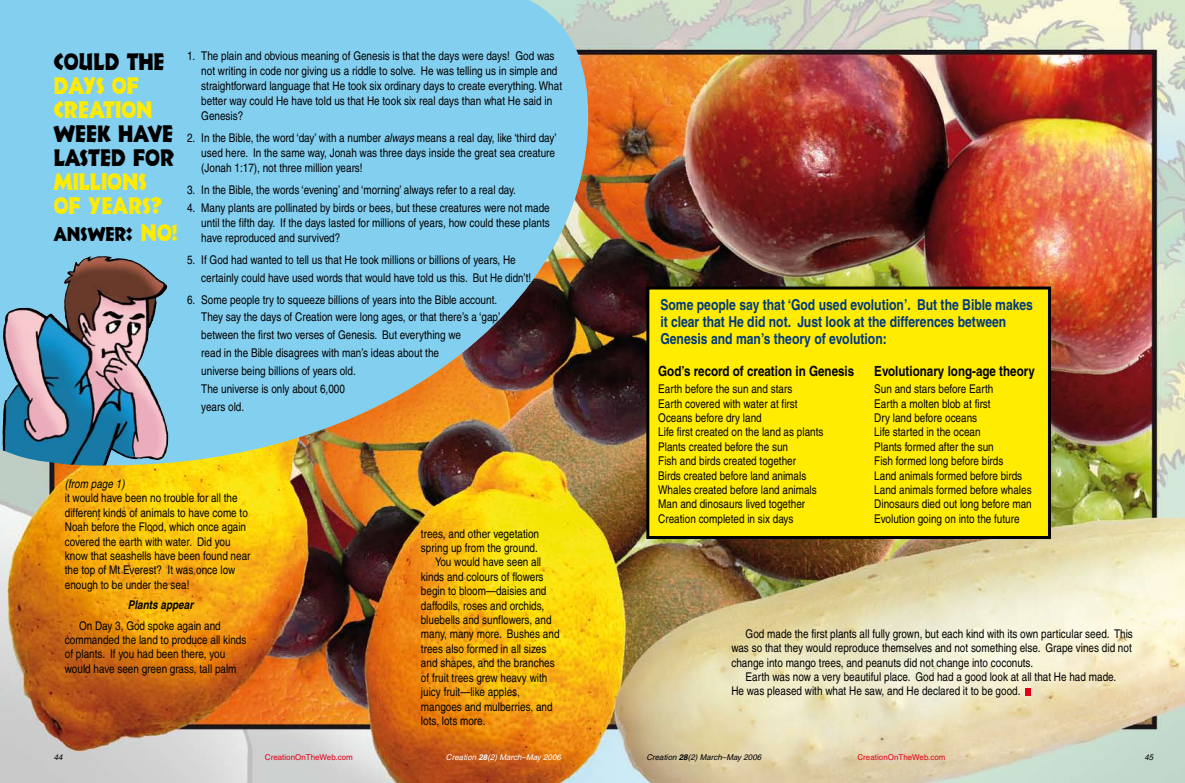
<style>
.page{position:relative;width:1185px;height:783px;background:#fff}
.page>*{position:absolute;margin:0;border:0;box-sizing:border-box;transform-origin:0 0}
.t1{font:24px/24px "Informal 011 BT";color:#ffec00;scale:.83 1}
.t2{font:24px/24px "Informal 011 BT";color:#000;scale:.83 1}
.t3{font:20px "Informal 011 BT";color:#000;scale:.83 1}
.t4{font:700 15px/17px "Helvetica";color:#003882;scale:.81 1}
.t5{font:700 14px "Helvetica";color:#000;scale:.83 1}
.t6{font:12px/14.4px "Helvetica";color:#000;scale:.83 1}
.t7{font:italic 700 12px "Helvetica";color:#000;scale:.83 1}
.t8{font:italic 12px "Helvetica";color:#000;scale:.83 1}
.t9{font:8px "Helvetica";color:#e2001a}
.t10{font:italic 8px "Helvetica";color:#000}
.t11{font:italic 8px "Helvetica";color:#fff}
.s1{font-family:"Kabel IT Cby BT";font-weight:900}
.s2{font-size:24px;color:#ffec00}
.s3{font-style:italic}
.s4{font-weight:700}
</style>
<div class="page">
<img style="left:0;top:0;width:1185px;height:782px">
<svg style="left:0;top:0;width:588px;height:465px;fill:#83cff0"></svg>
<div style="left:648px;top:288px;width:401px;height:249px;background:#ffec00"></div>
<div style="left:646px;top:286px;width:405px;height:253px;border:3px solid #000"></div>
<img style="left:110px;top:258px;width:57px;height:116px">
<div style="left:1025px;top:687px;width:6px;height:8px;background:#e2001a"></div>
<h1 class="t2" style="left:54px;top:50px;width:135px">COULD THE</h1>
<h1 class="t1" style="left:54px;top:74px;width:121px">DAYS OF<br>CREATION</h1>
<h1 class="t2" style="left:54px;top:122px;width:147px">WEEK HAVE<br>LASTED FOR</h1>
<h1 class="t1" style="left:54px;top:170px;width:131px">MILLIONS<br>OF YEARS<span class="s1">?</span></h1>
<h2 class="t3" style="left:54px;top:221px;width:150px">ANSWER: <span class="s2">NO!</span></h2>
<p class="t6" style="left:201px;top:49px;width:436px;line-height:15px;text-indent:-14px">1. The plain and obvious meaning of Genesis is that the days were days! God was not writing in code nor giving us a riddle to solve. He was telling us in simple and straightforward language that He took six ordinary days to create everything. What better way could He have told us that He took six real days than what He said in Genesis?</p>
<p class="t6" style="left:201px;top:130px;width:430px;line-height:15px;text-indent:-14px">2. In the Bible, the word ‘day’ with a number <span class="s3">always</span> means a real day, like ‘third day’ used here. In the same way, Jonah was three days inside the great sea creature (Jonah 1:17), not three million years!</p>
<p class="t6" style="left:187px;top:183px;width:398px">3. In the Bible, the words ‘evening’ and ‘morning’ always refer to a real day.</p>
<p class="t6" style="left:201px;top:200px;width:421px;line-height:15px;text-align:justify;text-indent:-14px">4. Many plants are pollinated by birds or bees, but these creatures were not made until the fifth day. If the days lasted for millions of years, how could these plants have reproduced and survived?</p>
<p class="t6" style="left:201px;top:251px;width:399px;line-height:17.8px;text-indent:-14px">5. If God had wanted to tell us that He took millions or billions of years, He certainly could have used words that would have told us this. But He didn’t!</p>
<p class="t6" style="left:201px;top:290px;width:362px;line-height:17.8px;text-indent:-14px">6. Some people try to squeeze billions of years into the Bible account.<br>They say the days of Creation were long ages, or that there’s a ‘gap’ between the first two verses of Genesis. But everything we<br>read in the Bible disagrees with man’s ideas about the<br>universe being billions of years old.<br>The universe is only about 6,000<br>years old.</p>
<p class="t8" style="left:65px;top:476px;width:74px">(from page 1)</p>
<p class="t6" style="left:65px;top:491px;width:225px">it would have been no trouble for all the different kinds of animals to have come to Noah before the Flood, which once again covered the earth with water. Did you know that seashells have been found near the top of Mt Everest? It was once low enough to be under the sea!</p>
<p class="t7" style="left:128px;top:597px;width:80px">Plants appear</p>
<p class="t6" style="left:65px;top:618px;width:220px;text-indent:14px">On Day 3, God spoke again and commanded the land to produce all kinds of plants. If you had been there, you would have seen green grass, tall palm</p>
<p class="t6" style="left:421px;top:526px;width:144px">trees, and other vegetation</p>
<p class="t6" style="left:421px;top:540px;width:142px">spring up from the ground.</p>
<p class="t6" style="left:435px;top:555px;width:129px">You would have seen all</p>
<p class="t6" style="left:421px;top:569px;width:149px">kinds and colours of flowers</p>
<p class="t6" style="left:421px;top:583px;width:153px">begin to bloom—daisies and</p>
<p class="t6" style="left:421px;top:598px;width:150px">daffodils, roses and orchids,</p>
<p class="t6" style="left:421px;top:612px;width:159px">bluebells and sunflowers, and</p>
<p class="t6" style="left:421px;top:627px;width:168px">many, many more. Bushes and</p>
<p class="t6" style="left:421px;top:641px;width:153px">trees also formed in all sizes</p>
<p class="t6" style="left:421px;top:655px;width:163px">and shapes, and the branches</p>
<p class="t6" style="left:421px;top:670px;width:154px">of fruit trees grew heavy with</p>
<p class="t6" style="left:421px;top:684px;width:121px">juicy fruit—like apples,</p>
<p class="t6" style="left:421px;top:699px;width:160px">mangoes and mulberries, and</p>
<p class="t6" style="left:421px;top:713px;width:79px">lots, lots more.</p>
<p class="t4" style="left:660px;top:296px;width:462px">Some people say that ‘God used evolution’. But the Bible makes it clear that He did not. Just look at the differences between<br>Genesis and man’s theory of evolution:</p>
<p class="t5" style="left:658px;top:362px;width:238px">God’s record of creation in Genesis</p>
<p class="t5" style="left:874px;top:362px;width:195px">Evolutionary long-age theory</p>
<p class="t6" style="left:658px;top:381px;width:163px">Earth before the sun and stars</p>
<p class="t6" style="left:874px;top:381px;width:145px">Sun and stars before Earth</p>
<p class="t6" style="left:658px;top:396px;width:169px">Earth covered with water at first</p>
<p class="t6" style="left:874px;top:396px;width:142px">Earth a molten blob at first</p>
<p class="t6" style="left:658px;top:410px;width:126px">Oceans before dry land</p>
<p class="t6" style="left:874px;top:410px;width:126px">Dry land before oceans</p>
<p class="t6" style="left:658px;top:425px;width:201px">Life first created on the land as plants</p>
<p class="t6" style="left:874px;top:425px;width:130px">Life started in the ocean</p>
<p class="t6" style="left:658px;top:439px;width:158px">Plants created before the sun</p>
<p class="t6" style="left:874px;top:439px;width:146px">Plants formed after the sun</p>
<p class="t6" style="left:658px;top:453px;width:168px">Fish and birds created together</p>
<p class="t6" style="left:874px;top:453px;width:157px">Fish formed long before birds</p>
<p class="t6" style="left:658px;top:468px;width:180px">Birds created before land animals</p>
<p class="t6" style="left:874px;top:468px;width:180px">Land animals formed before birds</p>
<p class="t6" style="left:658px;top:482px;width:193px">Whales created before land animals</p>
<p class="t6" style="left:874px;top:482px;width:191px">Land animals formed before whales</p>
<p class="t6" style="left:658px;top:497px;width:179px">Man and dinosaurs lived together</p>
<p class="t6" style="left:874px;top:497px;width:191px">Dinosaurs died out long before man</p>
<p class="t6" style="left:658px;top:511px;width:165px">Creation completed in six days</p>
<p class="t6" style="left:874px;top:511px;width:177px">Evolution going on into the future</p>
<p class="t6" style="left:731px;top:626px;width:485px;text-align:justify;text-indent:14px">God made the first plants all fully grown, but each kind with its own particular seed. This was so that they would reproduce themselves and not something else. Grape vines did not change into mango trees, and peanuts did not change into coconuts.</p>
<p class="t6" style="left:731px;top:669px;width:465px;text-indent:14px">Earth was now a very beautiful place. God had a good look at all that He had made.<br>He was pleased with what He saw, and He declared it to be good.</p>
<p class="t10" style="left:54px;top:752px;width:10px">44</p>
<p class="t9" style="left:265px;top:752px;width:89px">CreationOnTheWeb.com</p>
<p class="t11" style="left:446px;top:752px;width:116px">Creation <span class="s4">28</span>(2) March–May 2006</p>
<p class="t10" style="left:646px;top:752px;width:116px">Creation <span class="s4">28</span>(2) March–May 2006</p>
<p class="t9" style="left:857px;top:752px;width:89px">CreationOnTheWeb.com</p>
<p class="t10" style="left:1144px;top:752px;width:10px">45</p>
</div>
